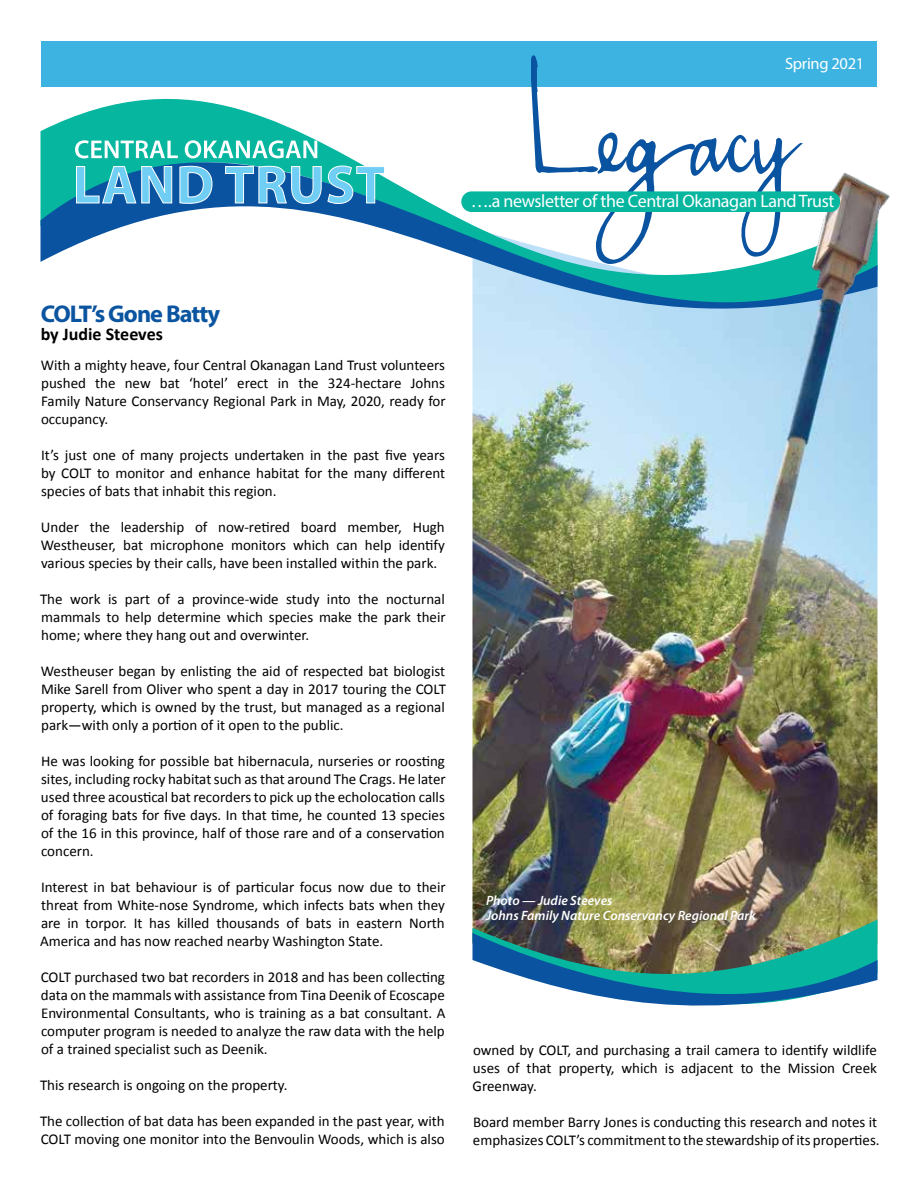
<style>
.page{position:relative;width:918px;height:1188px;background:#fff}
.page>*{position:absolute;margin:0;border:0;box-sizing:border-box;transform-origin:0 0}
.t1{font:700 24.3px "Myriad Pro";letter-spacing:-.04em;color:#0a54a0}
.t2{font:18px "Myriad Pro";letter-spacing:-.02em;color:#fff}
.t3{font:700 18px "Calibri";color:#000}
.t4{font:16.5px "Myriad Pro";letter-spacing:-.02em;color:#fff}
.t5{font:15px/18px "Calibri";color:#000;text-align:justify}
.t6{font:italic 600 13.5px/15px "Myriad Pro";color:#fff}
</style>
<div class="page">
<img style="left:472px;top:425px;width:406px;height:508px">
<svg style="left:40px;top:41px;width:838px;height:381px"></svg>
<svg style="left:75px;top:140px;width:242px;height:18px"></svg>
<svg style="left:76px;top:165px;width:309px;height:39px;background:#4ca4ca"></svg>
<img style="left:473px;top:919px;width:405px;height:61px">
<img style="left:472px;top:933px;width:405px;height:73px">
<img style="left:790px;top:161px;width:100px;height:162px">
<div style="left:461px;top:191px;width:379px;height:21px;background:#06b69f;border-radius:10px"></div>
<p class="t4" style="left:785px;top:54px;width:81px">Spring 2021</p>
<p class="t2" style="left:471px;top:190px;width:365px">….a newsletter of the Central Okanagan Land Trust</p>
<h1 class="t1" style="left:41px;top:298px;width:181px">COLT’s Gone Batty</h1>
<p class="t3" style="left:41px;top:321px;width:124px">by Judie Steeves</p>
<p class="t5" style="left:41px;top:355px;width:406px">With a mighty heave, four Central Okanagan Land Trust volunteers pushed the new bat ‘hotel’ erect in the 324-hectare Johns Family Nature Conservancy Regional Park in May, 2020, ready for occupancy.</p>
<p class="t5" style="left:41px;top:445px;width:406px">It’s just one of many projects undertaken in the past five years by COLT to monitor and enhance habitat for the many different species of bats that inhabit this region.</p>
<p class="t5" style="left:41px;top:517px;width:406px">Under the leadership of now-retired board member, Hugh Westheuser, bat microphone monitors which can help identify various species by their calls, have been installed within the park.</p>
<p class="t5" style="left:40px;top:589px;width:407px">The work is part of a province-wide study into the nocturnal mammals to help determine which species make the park their home; where they hang out and overwinter.</p>
<p class="t5" style="left:41px;top:661px;width:407px">Westheuser began by enlisting the aid of respected bat biologist Mike Sarell from Oliver who spent a day in 2017 touring the COLT property, which is owned by the trust, but managed as a regional park—with only a portion of it open to the public.</p>
<p class="t5" style="left:41px;top:751px;width:406px">He was looking for possible bat hibernacula, nurseries or roosting sites, including rocky habitat such as that around The Crags. He later used three acoustical bat recorders to pick up the echolocation calls of foraging bats for five days. In that time, he counted 13 species of the 16 in this province, half of those rare and of a conservation concern.</p>
<p class="t5" style="left:40px;top:877px;width:407px">Interest in bat behaviour is of particular focus now due to their threat from White-nose Syndrome, which infects bats when they are in torpor. It has killed thousands of bats in eastern North America and has now reached nearby Washington State.</p>
<p class="t5" style="left:41px;top:967px;width:406px">COLT purchased two bat recorders in 2018 and has been collecting data on the mammals with assistance from Tina Deenik of Ecoscape Environmental Consultants, who is training as a bat consultant. A computer program is needed to analyze the raw data with the help of a trained specialist such as Deenik.</p>
<p class="t5" style="left:40px;top:1075px;width:249px">This research is ongoing on the property.</p>
<p class="t5" style="left:40px;top:1111px;width:406px">The collection of bat data has been expanded in the past year, with<br>COLT moving one monitor into the Benvoulin Woods, which is also</p>
<p class="t6" style="left:486px;top:892px;width:271px">Photo — Judie Steeves<br>Johns Family Nature Conservancy Regional Park</p>
<p class="t5" style="left:473px;top:1041px;width:406px">owned by COLT, and purchasing a trail camera to identify wildlife uses of that property, which is adjacent to the Mission Creek Greenway.</p>
<p class="t5" style="left:473px;top:1113px;width:408px">Board member Barry Jones is conducting this research and notes it emphasizes COLT’s commitment to the stewardship of its properties.</p>
</div>
